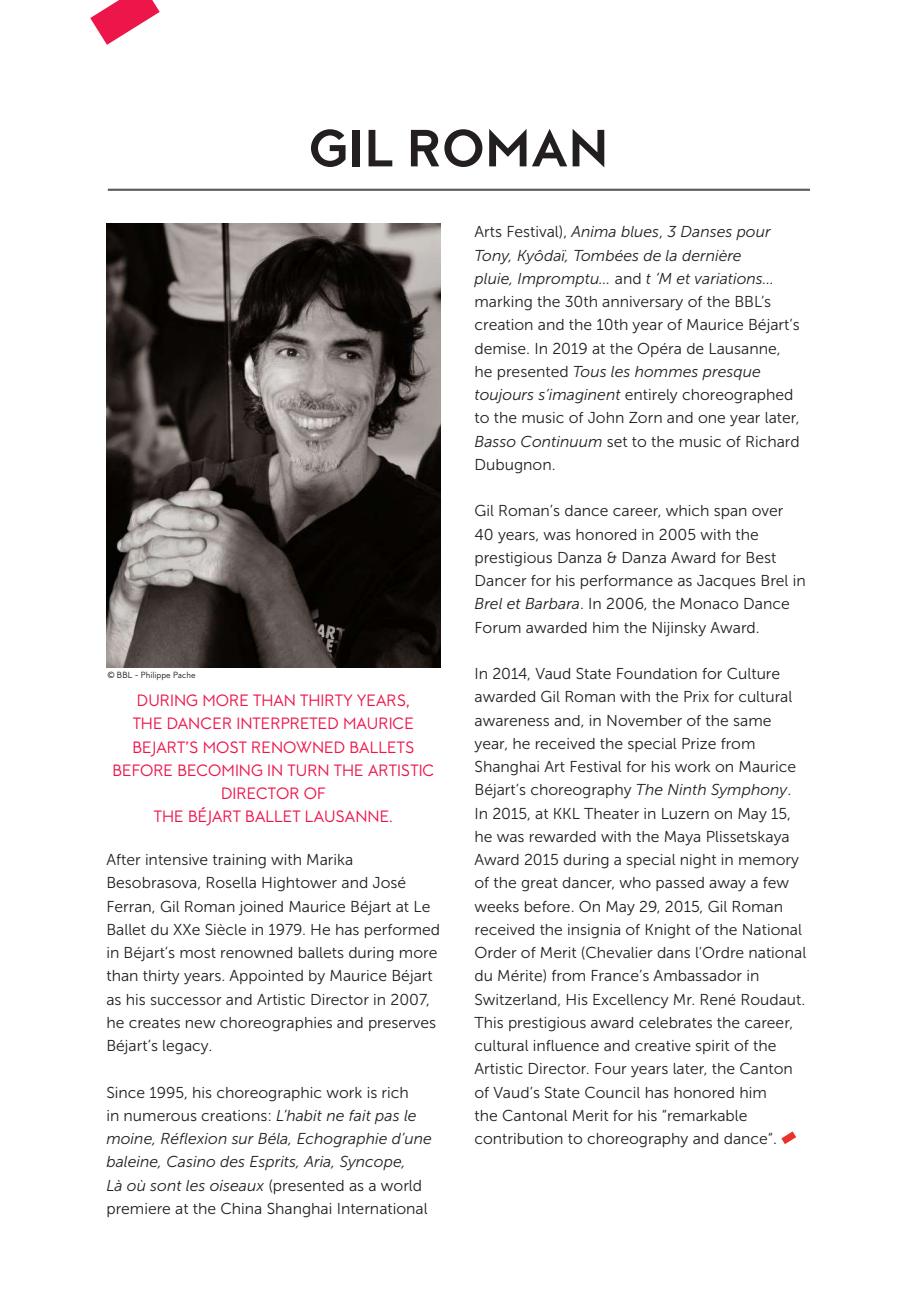
<style>
.page{position:relative;width:915px;height:1297px;background:#fff}
.page>*{position:absolute;margin:0;border:0;box-sizing:border-box;transform-origin:0 0}
.t1{font:800 52.5px "MTT Milano";letter-spacing:.01em;color:#231f20}
.t2{font:16.5px/23.2px "MTT Milano";color:#ed164b;text-align:center}
.t3{font:15.75px/23.2px "Museo Sans 300";color:#231f20}
.t4{font:9px "MTT Milano";color:#231f20}
.s1{font-style:italic}
</style>
<div class="page">
<img style="left:106px;top:223px;width:334px;height:445px">
<svg style="left:90px;top:0;width:70px;height:45px"></svg>
<hr style="left:108px;top:189px;width:701px;height:2px;background:#57585a">
<svg style="left:781px;top:1131px;width:14px;height:13px"></svg>
<h1 class="t1" style="left:309px;top:118px;width:300px">GIL ROMAN</h1>
<p class="t4" style="left:108px;top:670px;width:89px">© BBL - Philippe Pache</p>
<p class="t2" style="left:112px;top:689px;width:323px">DURING MORE THAN THIRTY YEARS,<br>THE DANCER INTERPRETED MAURICE<br>BEJART’S MOST RENOWNED BALLETS<br>BEFORE BECOMING IN TURN THE ARTISTIC<br>DIRECTOR OF<br>THE BÉJART BALLET LAUSANNE.</p>
<p class="t3" style="left:106px;top:848px;width:335px">After intensive training with Marika Besobrasova, Rosella Hightower and José Ferran, Gil Roman joined Maurice Béjart at Le Ballet du XXe Siècle in 1979. He has performed in Béjart’s most renowned ballets during more than thirty years. Appointed by Maurice Béjart as his successor and Artistic Director in 2007, he creates new choreographies and preserves Béjart’s legacy.</p>
<p class="t3" style="left:106px;top:1081px;width:327px">Since 1995, his choreographic work is rich<br>in numerous creations: <span class="s1">L’habit ne fait pas le moine, Réflexion sur Béla, Echographie d’une baleine, Casino des Esprits, Aria, Syncope,<br>Là où sont les oiseaux</span> (presented as a world premiere at the China Shanghai International</p>
<p class="t3" style="left:474px;top:220px;width:326px">Arts Festival), <span class="s1">Anima blues</span>, <span class="s1">3 Danses pour Tony, Kyôdaï, Tombées de la dernière<br>pluie, Impromptu…</span> and <span class="s1">t ‘M et variations… </span>marking the 30th anniversary of the BBL’s creation and the 10th year of Maurice Béjart’s demise. In 2019 at the Opéra de Lausanne, he presented <span class="s1">Tous les hommes presque toujours s’imaginent</span> entirely choreographed to the music of John Zorn and one year later, <span class="s1">Basso Continuum</span> set to the music of Richard Dubugnon.</p>
<p class="t3" style="left:474px;top:499px;width:332px">Gil Roman’s dance career, which span over 40 years, was honored in 2005 with the prestigious Danza &amp; Danza Award for Best Dancer for his performance as Jacques Brel in <span class="s1">Brel et Barbara</span>. In 2006, the Monaco Dance Forum awarded him the Nijinsky Award.</p>
<p class="t3" style="left:474px;top:662px;width:333px">In 2014, Vaud State Foundation for Culture awarded Gil Roman with the Prix for cultural awareness and, in November of the same year, he received the special Prize from Shanghai Art Festival for his work on Maurice Béjart’s choreography <span class="s1">The Ninth Symphony</span>.<br>In 2015, at KKL Theater in Luzern on May 15, he was rewarded with the Maya Plissetskaya Award 2015 during a special night in memory of the great dancer, who passed away a few weeks before. On May 29, 2015, Gil Roman received the insignia of Knight of the National Order of Merit (Chevalier dans l’Ordre national du Mérite) from France’s Ambassador in Switzerland, His Excellency Mr. René Roudaut.<br>This prestigious award celebrates the career, cultural influence and creative spirit of the Artistic Director. Four years later, the Canton of Vaud’s State Council has honored him<br>the Cantonal Merit for his “remarkable contribution to choreography and dance“.</p>
</div>
